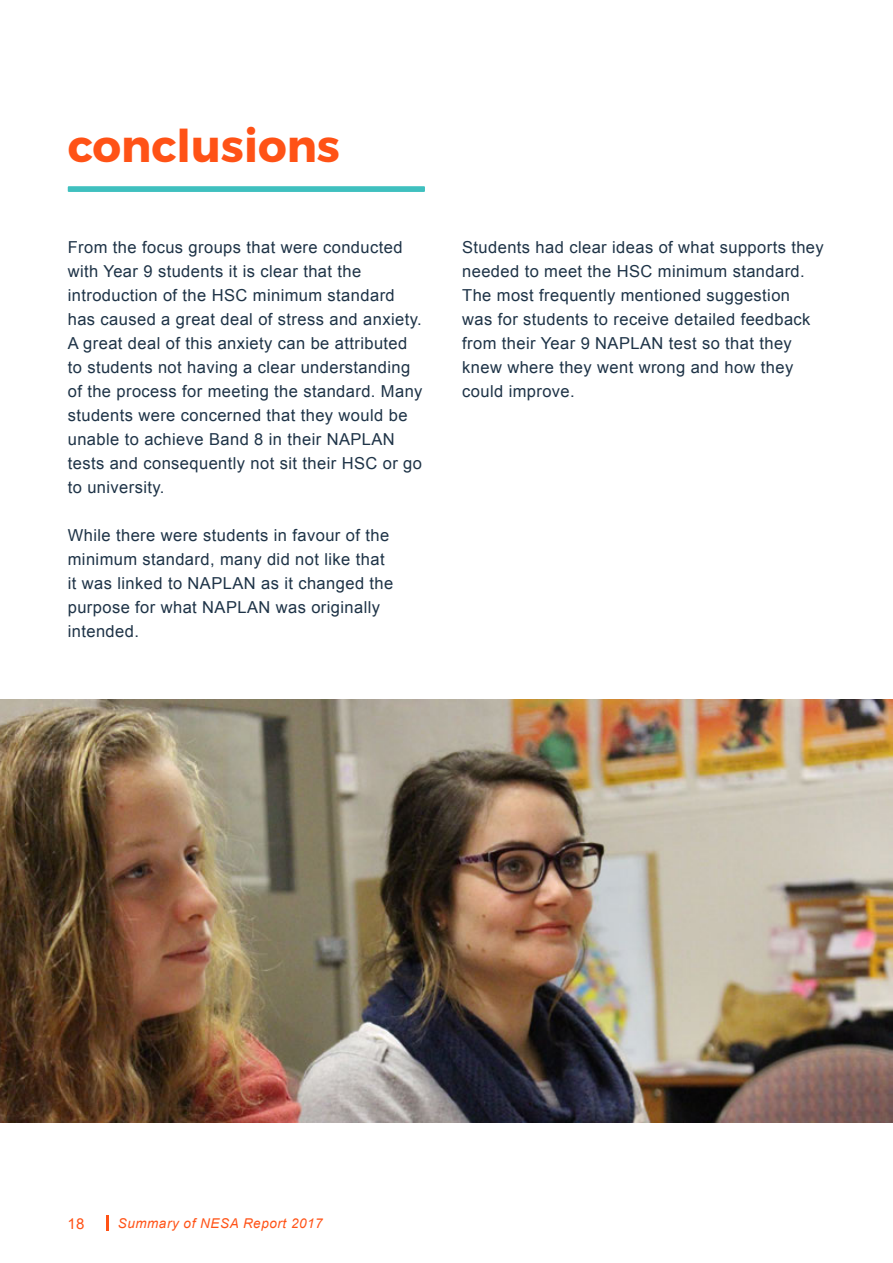
<style>
.page{position:relative;width:893px;height:1263px;background:#fff}
.page>*{position:absolute;margin:0;border:0;box-sizing:border-box;transform-origin:0 0}
.Heading_1{font:700 45px "Montserrat";color:#ff5216}
.t1{font:16.5px/24px "Arial";letter-spacing:.025em;color:#1e3347}
.t2{font:15px "Arial";color:#ff5216}
.t3{font:italic 13.5px "Arial";letter-spacing:.04em;color:#ff5216}
</style>
<div class="page">
<svg style="left:106px;top:1215px;width:2px;height:16px"></svg>
<div style="left:68px;top:186px;width:357px;height:6px;background:#3fc0bf"></div>
<img style="left:0;top:700px;width:893px;height:422px">
<p class="Heading_1" style="left:68px;top:118px;width:274px">conclusions</p>
<p class="t1" style="left:68px;top:235px;width:356px">From the focus groups that were conducted with Year 9 students it is clear that the introduction of the HSC minimum standard has caused a great deal of stress and anxiety.<br>A great deal of this anxiety can be attributed to students not having a clear understanding of the process for meeting the standard. Many students were concerned that they would be unable to achieve Band 8 in their NAPLAN tests and consequently not sit their HSC or go to university.</p>
<p class="t1" style="left:68px;top:523px;width:327px">While there were students in favour of the minimum standard, many did not like that it was linked to NAPLAN as it changed the purpose for what NAPLAN was originally intended.</p>
<p class="t1" style="left:462px;top:235px;width:363px">Students had clear ideas of what supports they needed to meet the HSC minimum standard.<br>The most frequently mentioned suggestion was for students to receive detailed feedback from their Year 9 NAPLAN test so that they knew where they went wrong and how they could improve.</p>
<p class="t2" style="left:68px;top:1213px;width:19px">18</p>
<p class="t3" style="left:118px;top:1215px;width:206px">Summary of NESA Report 2017</p>
</div>
